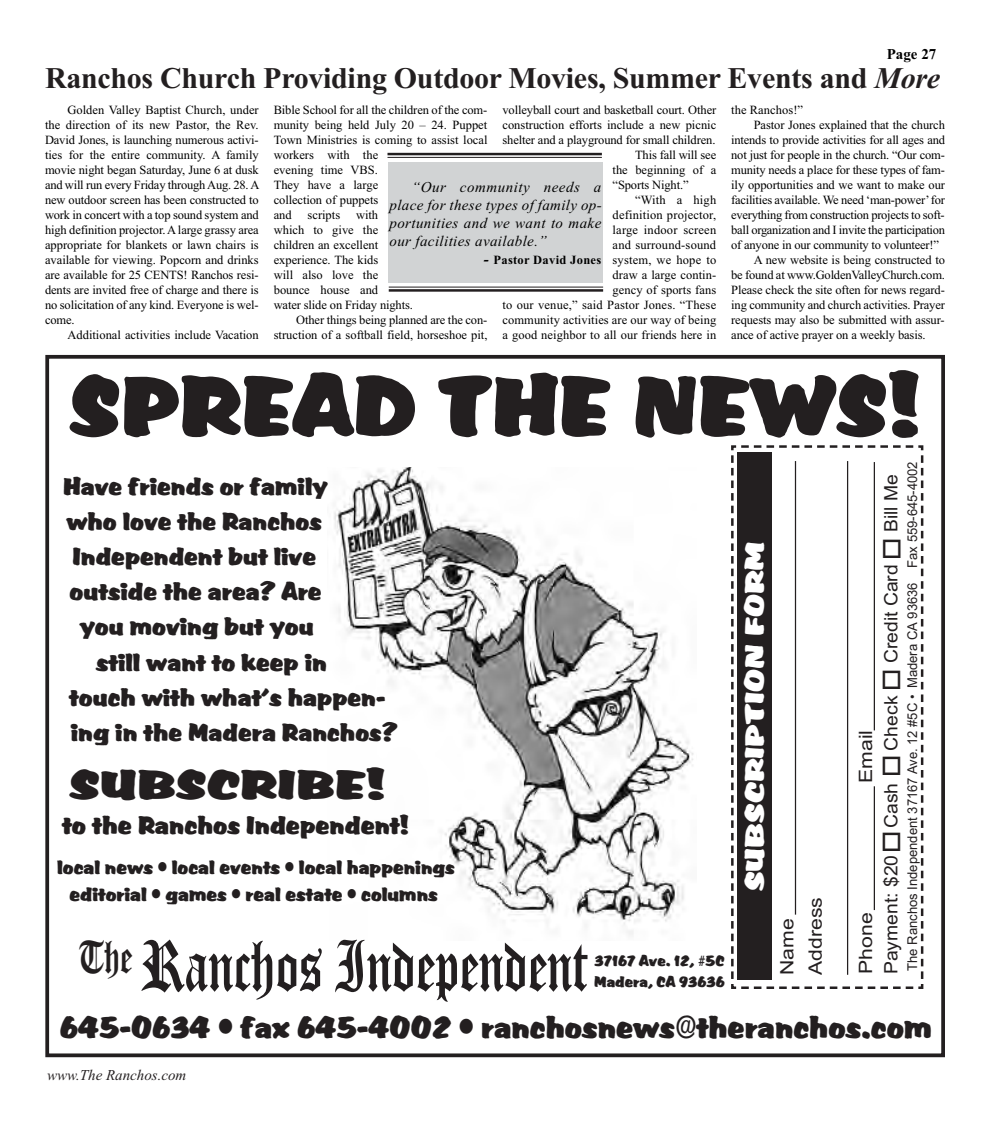
<style>
.page{position:relative;width:990px;height:1125px;background:#fff}
.page>*{position:absolute;margin:0;border:0;box-sizing:border-box;transform-origin:0 0}
.t1{font:87.5px "Market";color:#231f20;scale:.95 1}
.t2{font:78.75px "Cloister Black BT";color:#231f20;scale:.79 1}
.t3{font:50.62px "Cloister Black BT";color:#231f20;scale:.79 1}
.t4{font:42.38px "Market";color:#231f20;scale:1.17 1}
.t5{font:31.75px "Market";color:#231f20;scale:.87 1}
.t6{font:700 30px "Times New Roman";letter-spacing:-.01em;color:#231f20}
.t7{font:27.5px "Market";color:#fff;scale:1.15 1}
.t8{font:26.12px "Market";color:#231f20;scale:.87 1}
.t9{font:25.5px "Market";color:#231f20;scale:.87 1}
.t10{font:19.75px/27.4px "Market";color:#231f20;text-align:center;scale:.87 1}
.t11{font:18.38px/28.4px "Arial";color:#231f20;scale:1.15 1}
.t12{font:18.38px "Arial";color:#231f20;scale:1.05 1}
.t13{font:15.5px/21.5px "Market";color:#231f20;scale:.87 1}
.t14{font:italic 15px/18px "Times New Roman";letter-spacing:.025em;color:#000;text-align:justify}
.t15{font:italic 15px "Times New Roman";color:#231f20}
.t16{font:700 15px "Times New Roman";color:#000}
.t17{font:13.5px "Arial";color:#231f20}
.t18{font:12.5px/15px "Times New Roman";letter-spacing:-.01em;color:#000}
.t19{font:12.5px "Times New Roman";letter-spacing:.015em;color:#000}
.t20{font:700 12.5px "Times New Roman";letter-spacing:.025em;color:#000}
.s1{font-style:italic}
.s2{font-style:italic;font-size:15px}
</style>
<div class="page">
<div style="left:45px;top:355px;width:900px;height:702px;border:4px solid #231f20"></div>
<img style="left:334px;top:468px;width:360px;height:467px">
<div style="left:388px;top:162px;width:215px;height:121px;background:#d1d3d4"></div>
<hr style="left:388px;top:153px;width:214px;height:2px;background:#231f20">
<hr style="left:388px;top:157px;width:214px;height:1px;background:#231f20">
<hr style="left:389px;top:289px;width:214px;height:3px;background:#231f20">
<hr style="left:389px;top:287px;width:214px;height:1px;background:#231f20">
<svg style="left:731px;top:445px;width:193px;height:544px"></svg>
<p class="t16" style="left:887px;top:49px;width:51px">Page 27</p>
<p class="t6" style="left:45px;top:68px;width:897px">Ranchos Church Providing Outdoor Movies, Summer Events and <span class="s1">More</span></p>
<p class="t18" style="left:68px;top:103px;width:193px">Golden Valley Baptist Church, under</p>
<p class="t18" style="left:45px;top:118px;width:215px">the direction of its new Pastor, the Rev.</p>
<p class="t18" style="left:45px;top:133px;width:215px">David Jones, is launching numerous activi-</p>
<p class="t18" style="left:45px;top:148px;width:215px">ties for the entire community. A family</p>
<p class="t18" style="left:45px;top:163px;width:215px">movie night began Saturday, June 6 at dusk</p>
<p class="t18" style="left:45px;top:178px;width:216px">and will run every Friday through Aug. 28. A</p>
<p class="t18" style="left:45px;top:193px;width:215px">new outdoor screen has been constructed to</p>
<p class="t18" style="left:45px;top:208px;width:215px">work in concert with a top sound system and</p>
<p class="t18" style="left:45px;top:223px;width:215px">high definition projector. A large grassy area</p>
<p class="t18" style="left:45px;top:238px;width:215px">appropriate for blankets or lawn chairs is</p>
<p class="t18" style="left:45px;top:253px;width:215px">available for viewing. Popcorn and drinks</p>
<p class="t18" style="left:45px;top:268px;width:215px">are available for 25 CENTS! Ranchos resi-</p>
<p class="t18" style="left:45px;top:283px;width:215px">dents are invited free of charge and there is</p>
<p class="t18" style="left:45px;top:298px;width:215px">no solicitation of any kind. Everyone is wel-</p>
<p class="t18" style="left:45px;top:313px;width:31px">come.</p>
<p class="t18" style="left:68px;top:328px;width:193px">Additional activities include Vacation</p>
<p class="t18" style="left:274px;top:103px;width:215px">Bible School for all the children of the com&shy;munity being held July 20 – 24. Puppet<br>Town Ministries is coming to assist local workers with the<br>evening time VBS.<br>They have a large<br>collection of puppets<br>and</p>
<p class="t18" style="left:503px;top:103px;width:215px">volleyball court and basketball court. Other</p>
<p class="t18" style="left:503px;top:118px;width:215px">construction efforts include a new picnic</p>
<p class="t18" style="left:503px;top:133px;width:214px">shelter and a playground for small children.</p>
<p class="t18" style="left:635px;top:148px;width:83px">This fall will see</p>
<p class="t18" style="left:613px;top:163px;width:105px">the beginning of a</p>
<p class="t18" style="left:613px;top:178px;width:78px">“Sports Night.”</p>
<p class="t19" style="left:635px;top:195px;width:83px">“With a high</p>
<p class="t19" style="left:613px;top:210px;width:105px">definition projector,</p>
<p class="t19" style="left:613px;top:225px;width:105px">large indoor screen</p>
<p class="t19" style="left:613px;top:240px;width:105px">and surround-sound</p>
<p class="t19" style="left:613px;top:255px;width:105px">system, we hope to</p>
<p class="t18" style="left:613px;top:268px;width:105px">draw a large contin-</p>
<p class="t18" style="left:613px;top:283px;width:105px">gency of sports fans</p>
<p class="t19" style="left:503px;top:300px;width:215px">to our venue,” said Pastor Jones. “These</p>
<p class="t18" style="left:503px;top:313px;width:215px">community activities are our way of being</p>
<p class="t18" style="left:503px;top:328px;width:215px">a good neighbor to all our friends here in</p>
<p class="t14" style="left:389px;top:178px;width:214px;text-indent:22px">“Our community needs a place for these types of family op&shy;portunities and we want to make our facilities available.”</p>
<p class="t20" style="left:484px;top:255px;width:119px"><span class="s2">-</span> Pastor David Jones</p>
<p class="t18" style="left:308px;top:208px;width:34px">scripts</p>
<p class="t18" style="left:356px;top:208px;width:24px">with</p>
<p class="t18" style="left:274px;top:223px;width:106px">which to give the</p>
<p class="t18" style="left:274px;top:238px;width:106px">children an excellent</p>
<p class="t18" style="left:274px;top:253px;width:106px">experience. The kids</p>
<p class="t18" style="left:274px;top:268px;width:106px">will also love the</p>
<p class="t18" style="left:274px;top:283px;width:106px">bounce house and</p>
<p class="t18" style="left:274px;top:298px;width:141px">water slide on Friday nights.</p>
<p class="t18" style="left:296px;top:313px;width:193px">Other things being planned are the con-</p>
<p class="t18" style="left:274px;top:328px;width:215px">struction of a softball field, horseshoe pit,</p>
<p class="t18" style="left:731px;top:103px;width:73px">the Ranchos!”</p>
<p class="t18" style="left:754px;top:118px;width:193px">Pastor Jones explained that the church</p>
<p class="t18" style="left:731px;top:133px;width:215px">intends to provide activities for all ages and</p>
<p class="t18" style="left:731px;top:148px;width:215px">not just for people in the church. “Our com-</p>
<p class="t18" style="left:731px;top:163px;width:215px">munity needs a place for these types of fam-</p>
<p class="t18" style="left:731px;top:178px;width:215px">ily opportunities and we want to make our</p>
<p class="t18" style="left:731px;top:193px;width:215px">facilities available. We need ‘man-power’ for</p>
<p class="t18" style="left:731px;top:208px;width:215px">everything from construction projects to soft-</p>
<p class="t18" style="left:731px;top:223px;width:215px">ball organization and I invite the participation</p>
<p class="t18" style="left:731px;top:238px;width:209px">of anyone in our community to volunteer!”</p>
<p class="t18" style="left:754px;top:253px;width:193px">A new website is being constructed to</p>
<p class="t18" style="left:731px;top:268px;width:215px">be found at www.GoldenValleyChurch.com.</p>
<p class="t18" style="left:731px;top:283px;width:215px">Please check the site often for news regard-</p>
<p class="t18" style="left:731px;top:298px;width:215px">ing community and church activities. Prayer</p>
<p class="t18" style="left:731px;top:313px;width:215px">requests may also be submitted with assur-</p>
<p class="t18" style="left:731px;top:328px;width:196px">ance of active prayer on a weekly basis.</p>
<p class="t1" style="left:69px;top:375px;width:897px">SPREAD THE NEWS!</p>
<p class="t9" style="left:63px;top:477px;width:306px">Have friends or family</p>
<p class="t9" style="left:66px;top:512px;width:295px">who love the Ranchos</p>
<p class="t9" style="left:73px;top:547px;width:281px">Independent but live</p>
<p class="t9" style="left:70px;top:583px;width:291px">outside the area? Are</p>
<p class="t9" style="left:80px;top:618px;width:271px">you moving but you</p>
<p class="t9" style="left:96px;top:653px;width:267px">still want to keep in</p>
<p class="t9" style="left:69px;top:688px;width:365px">touch with what’s happen-</p>
<p class="t9" style="left:71px;top:723px;width:377px">ing in the Madera Ranchos?</p>
<p class="t4" style="left:69px;top:770px;width:272px">SUBSCRIBE!</p>
<p class="t8" style="left:62px;top:816px;width:400px">to the Ranchos Independent!</p>
<p class="t10" style="left:57px;top:855px;width:459px">local news • local events • local happenings editorial • games • real estate • columns</p>
<p class="t3" style="left:79px;top:926px;width:69px">The</p>
<p class="t2" style="left:141px;top:918px;width:569px">Ranchos Independent</p>
<p class="t13" style="left:594px;top:951px;width:151px">37167 Ave. 12, #5C<br>Madera, CA 93636</p>
<p class="t7" style="left:745px;top:891px;width:306px;rotate:-90deg">SUBSCRIPTION FORM</p>
<p class="t11" style="left:773px;top:975px;width:69px;rotate:-90deg">Name<br>Address</p>
<p class="t17" style="left:905px;top:971px;width:511px;rotate:-90deg">The Ranchos Independent 37167 Ave. 12 #5C • Madera CA 93636 Fax 559-645-4002</p>
<p class="t12" style="left:880px;top:532px;width:57px;rotate:-90deg">Bill Me</p>
<p class="t12" style="left:880px;top:663px;width:96px;rotate:-90deg">Credit Card</p>
<p class="t12" style="left:880px;top:751px;width:54px;rotate:-90deg">Check</p>
<p class="t11" style="left:852px;top:783px;width:48px;rotate:-90deg">Email</p>
<p class="t12" style="left:880px;top:828px;width:45px;rotate:-90deg">Cash</p>
<p class="t11" style="left:853px;top:974px;width:105px;line-height:25.1px;rotate:-90deg">Phone<br>Payment: $20</p>
<p class="t5" style="left:60px;top:1016px;width:1004px">645-0634 • fax 645-4002 • ranchosnews@theranchos.com</p>
<p class="t15" style="left:47px;top:1066px;width:141px">www.The Ranchos.com</p>
</div>
